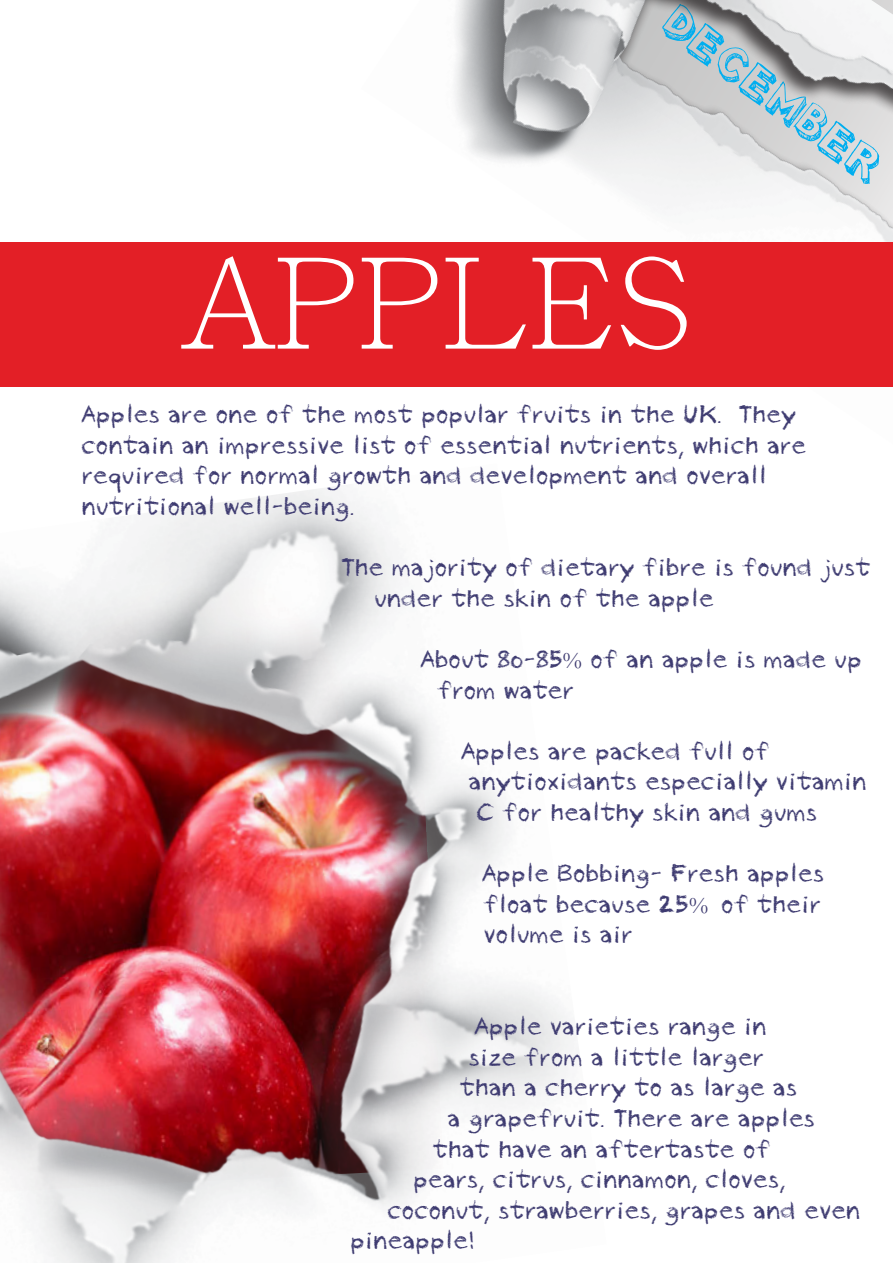
<style>
.page{position:relative;width:893px;height:1263px;background:#fff}
.page>*{position:absolute;margin:0;border:0;box-sizing:border-box;transform-origin:0 0}
.t1{font:300 124.5px "Adobe Ming Std";color:#fff}
.t2{font:48px "Pointy";color:#00aeef}
.t3{font:25.5px/30.6px "pastel";color:#3d3a70}
.s1{font-family:"Perpetua"}
</style>
<div class="page">
<img style="left:0;top:487px;width:575px;height:776px">
<img style="left:454px;top:0;width:439px;height:242px">
<div style="left:0;top:242px;width:893px;height:145px;background:#e31f26"></div>
<h2 class="t2" style="left:683px;top:0;width:262px;rotate:37deg">DECEMBER</h2>
<h1 class="t1" style="left:182px;top:234px;width:513px">APPLES</h1>
<p class="t3" style="left:82px;top:402px;width:726px">Apples are one of the most popular fruits in the UK. They contain an impressive list of essential nutrients, which are required for normal growth and development and overall nutritional well-being.</p>
<p class="t3" style="left:374px;top:555px;width:498px;text-indent:-33px">The majority of dietary fibre is found just under the skin of the apple</p>
<p class="t3" style="left:437px;top:647px;width:426px;text-indent:-16px">About 80-85<span class="s1">%</span> of an apple is made up from water</p>
<p class="t3" style="left:461px;top:738px;width:407px">Apples are packed full of anytioxidants especially vitamin<br>C for healthy skin and gums</p>
<p class="t3" style="left:482px;top:861px;width:344px">Apple Bobbing- Fresh apples float because 25<span class="s1">%</span> of their volume is air</p>
<p class="t3" style="left:474px;top:1014px;width:294px">Apple varieties range in</p>
<p class="t3" style="left:469px;top:1044px;width:297px">size from a little larger</p>
<p class="t3" style="left:460px;top:1075px;width:339px">than a cherry to as large as</p>
<p class="t3" style="left:447px;top:1106px;width:369px">a grapefruit. There are apples</p>
<p class="t3" style="left:432px;top:1136px;width:339px">that have an aftertaste of</p>
<p class="t3" style="left:413px;top:1167px;width:374px">pears, citrus, cinnamon, cloves,</p>
<p class="t3" style="left:387px;top:1197px;width:474px">coconut, strawberries, grapes and even</p>
<p class="t3" style="left:350px;top:1228px;width:126px">pineapple!</p>
</div>
